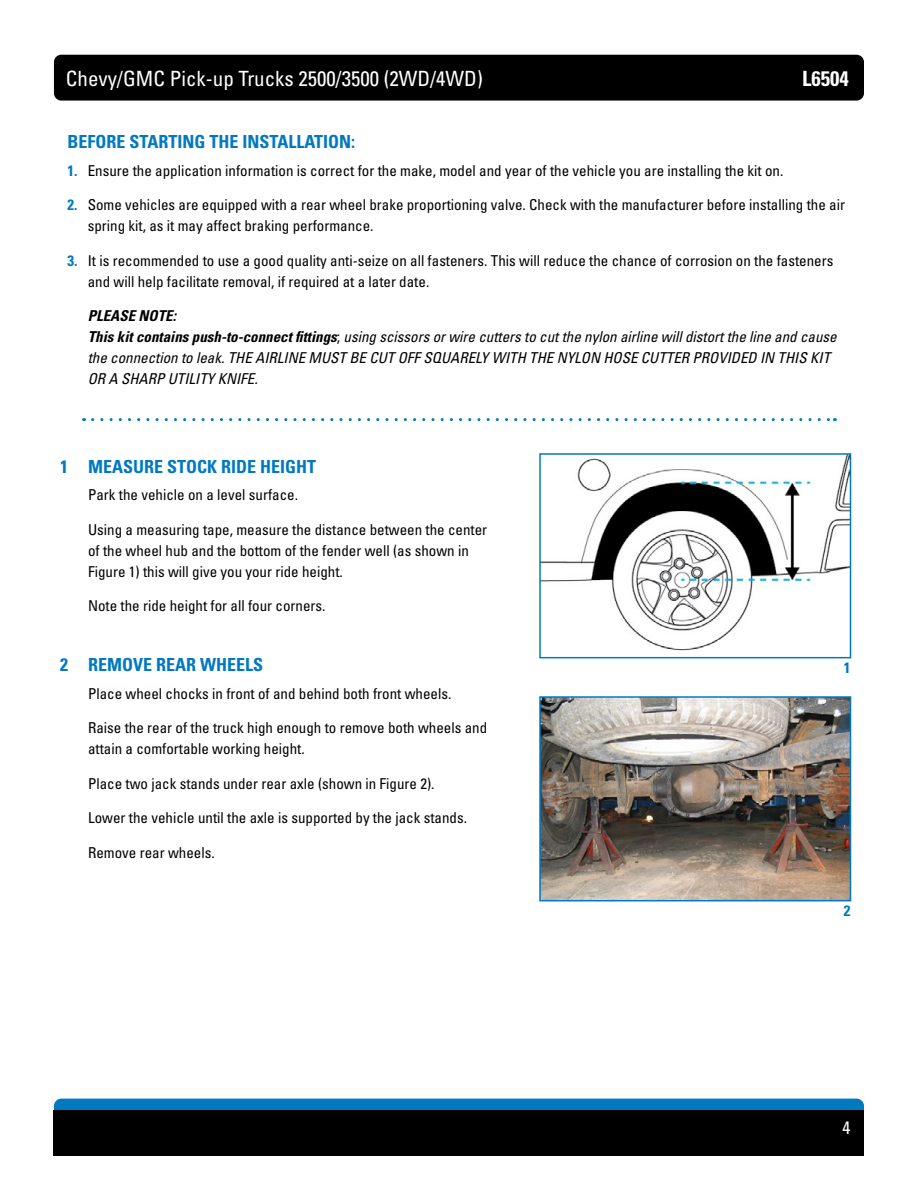
<style>
.page{position:relative;width:918px;height:1188px;background:#fff}
.page>*{position:absolute;margin:0;border:0;box-sizing:border-box;transform-origin:0 0}
.t1{font:condensed 21px "Univers LT Std";color:#fff}
.t2{font:700 condensed 21px "Univers LT Std";color:#fff}
.t3{font:700 condensed 18px "Univers LT Std";color:#0079c1}
.t4{font:condensed 18px "Univers LT Std";color:#fff}
.t5{font:condensed 15px/21px "Univers LT Std";color:#000}
.t6{font:italic condensed 15px/21px "Univers LT Std";color:#000}
.t7{font:700 condensed 15px "Univers LT Std";color:#0079c1}
.s1{font-weight:700;color:#0079c1}
.s2{font-weight:700}
.s3{font-style:normal}
</style>
<div class="page">
<div style="left:54px;top:55px;width:810px;height:46px;background:#000;border-radius:7px"></div>
<div style="left:54px;top:1099px;width:810px;height:45px;background:#0079c1;border-radius:7px"></div>
<div style="left:54px;top:1110px;width:810px;height:46px;background:#000"></div>
<img style="left:542px;top:456px;width:306px;height:195px">
<div style="left:539px;top:453px;width:312px;height:205px;border:2px solid #0079c1"></div>
<img style="left:542px;top:699px;width:306px;height:199px">
<div style="left:539px;top:696px;width:312px;height:205px;border:2px solid #0079c1"></div>
<svg style="left:93px;top:418px;width:742px;height:3px"></svg>
<h1 class="t1" style="left:66px;top:65px;width:419px">Chevy/GMC Pick-up Trucks 2500/3500 (2WD/4WD)</h1>
<h1 class="t2" style="left:802px;top:65px;width:48px">L6504</h1>
<p class="t3" style="left:68px;top:131px;width:289px">BEFORE STARTING THE INSTALLATION:</p>
<p class="t5" style="left:68px;top:160px;width:717px"><span class="s1">1.</span> Ensure the application information is correct for the make, model and year of the vehicle you are installing the kit on.</p>
<p class="t5" style="left:88px;top:194px;width:759px;text-indent:-20px"><span class="s1">2.</span> Some vehicles are equipped with a rear wheel brake proportioning valve. Check with the manufacturer before installing the air spring kit, as it may affect braking performance.</p>
<p class="t5" style="left:88px;top:250px;width:747px;text-indent:-20px"><span class="s1">3.</span> It is recommended to use a good quality anti-seize on all fasteners. This will reduce the chance of corrosion on the fasteners and will help facilitate removal, if required at a later date.</p>
<p class="t6" style="left:88px;top:305px;width:750px"><span class="s2">PLEASE NOTE:<br>This kit contains push-to-connect fittings</span><span class="s3">;</span> using scissors or wire cutters to cut the nylon airline will distort the line and cause the connection to leak. THE AIRLINE MUST BE CUT OFF SQUARELY WITH THE NYLON HOSE CUTTER PROVIDED IN THIS KIT OR A SHARP UTILITY KNIFE.</p>
<p class="t3" style="left:60px;top:455px;width:258px">1 MEASURE STOCK RIDE HEIGHT</p>
<p class="t5" style="left:88px;top:484px;width:211px">Park the vehicle on a level surface.</p>
<p class="t5" style="left:88px;top:519px;width:401px">Using a measuring tape, measure the distance between the center of the wheel hub and the bottom of the fender well (as shown in<br>Figure 1) this will give you your ride height.</p>
<p class="t5" style="left:88px;top:595px;width:239px">Note the ride height for all four corners.</p>
<p class="t3" style="left:60px;top:653px;width:205px">2 REMOVE REAR WHEELS</p>
<p class="t5" style="left:88px;top:683px;width:365px">Place wheel chocks in front of and behind both front wheels.</p>
<p class="t5" style="left:88px;top:717px;width:401px">Raise the rear of the truck high enough to remove both wheels and attain a comfortable working height.</p>
<p class="t5" style="left:88px;top:773px;width:348px">Place two jack stands under rear axle (shown in Figure 2).</p>
<p class="t5" style="left:88px;top:807px;width:381px">Lower the vehicle until the axle is supported by the jack stands.</p>
<p class="t5" style="left:88px;top:842px;width:128px">Remove rear wheels.</p>
<p class="t7" style="left:844px;top:658px;width:8px">1</p>
<p class="t7" style="left:844px;top:901px;width:8px">2</p>
<p class="t4" style="left:843px;top:1116px;width:9px">4</p>
</div>
